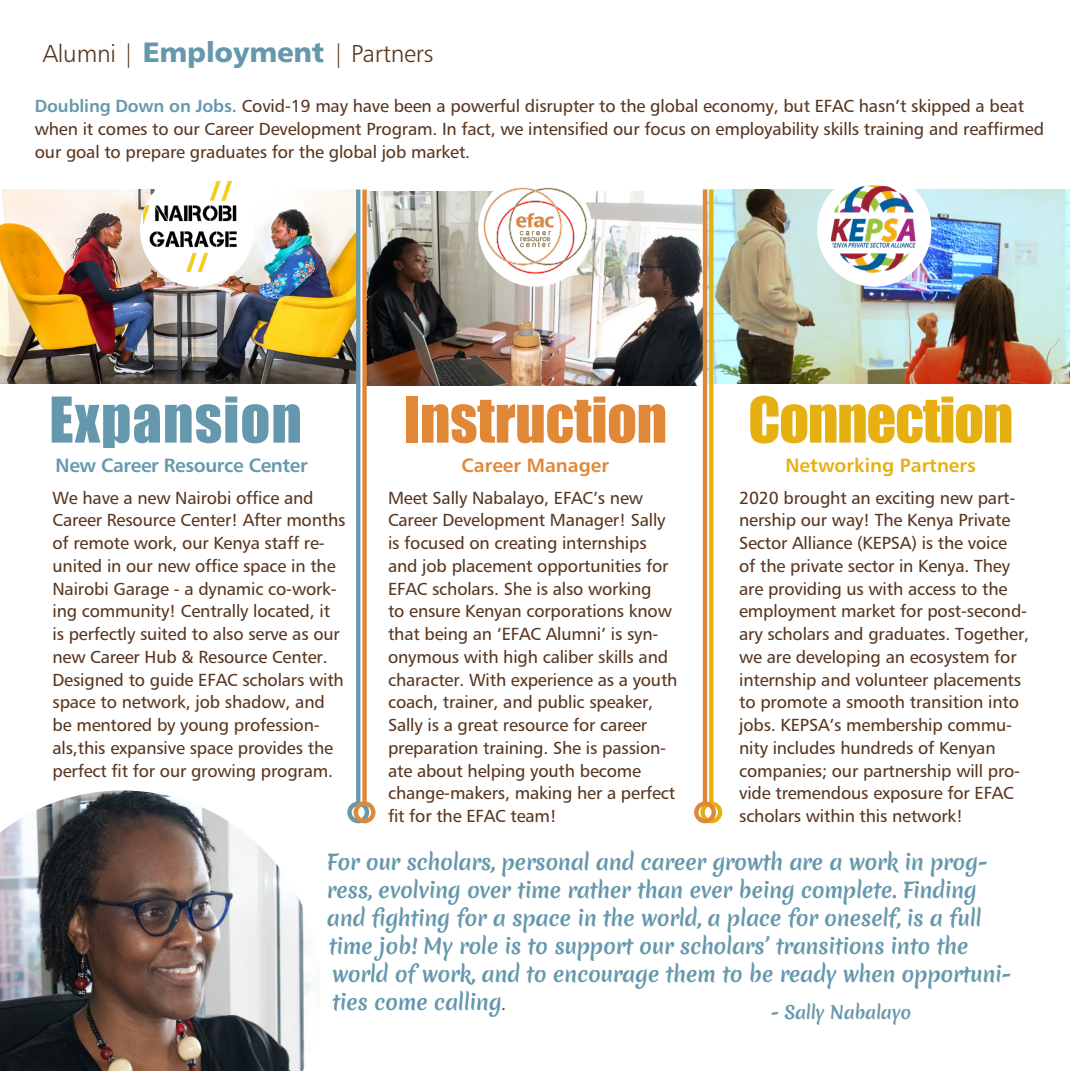
<style>
.page{position:relative;width:1071px;height:1071px;background:#fff}
.page>*{position:absolute;margin:0;border:0;box-sizing:border-box;transform-origin:0 0}
.t1{font:58.27px "Impact";letter-spacing:-.005em;color:#e08738}
.t2{font:58.27px "Impact";letter-spacing:-.02em;color:#e7b012}
.t3{font:58.27px "Impact";letter-spacing:.02em;color:#6698ad}
.t4{font:24.5px "Humanist 777 BT Light B";letter-spacing:-.01em;color:#59361f}
.t5{font:700 21px/28px "Merienda";letter-spacing:-.02em;color:#6698ad}
.t6{font:19.25px "Humanist 777 BT Bold B";letter-spacing:-.02em;color:#6698ad}
.t7{font:19.25px "Humanist 777 BT Bold B";color:#e7b012}
.t8{font:19.25px "Humanist 777 BT Bold B";color:#e08738}
.t9{font:17.5px/22.8px "Humanist 777 BT Roman B";letter-spacing:-.01em;color:#59361f}
.t10{font:700 17.5px "Merienda";letter-spacing:-.02em;color:#6698ad}
.s1{font-family:"Humanist 777 BT Black B";font-size:28px;color:#6698ad}
.s2{font-family:"Humanist 777 BT Bold B";color:#6698ad}
.s3{font-family:"Humanist 777 BT Roman B";font-weight:400;font-size:17.5px;color:#59361f}
</style>
<div class="page">
<img style="left:0;top:190px;width:356px;height:194px">
<img style="left:367px;top:191px;width:336px;height:195px">
<img style="left:707px;top:190px;width:362px;height:194px">
<hr style="left:356px;top:190px;width:4px;height:614px;background:#6698ad">
<div style="left:347px;top:801px;width:22px;height:22px;border:4px solid #6698ad;border-radius:50%"></div>
<div style="left:362px;top:190px;width:5px;height:614px;background:#e08738"></div>
<div style="left:354px;top:801px;width:22px;height:22px;border:4px solid #e08738;border-radius:50%"></div>
<div style="left:709px;top:190px;width:5px;height:614px;background:#e7b012"></div>
<div style="left:700px;top:801px;width:22px;height:22px;border:4px solid #e7b012;border-radius:50%"></div>
<hr style="left:703px;top:190px;width:4px;height:614px;background:#e08738">
<div style="left:694px;top:801px;width:22px;height:22px;border:4px solid #e08738;border-radius:50%"></div>
<div style="left:478px;top:173px;width:114px;height:114px;background:#fff;border-radius:50%"></div>
<img style="left:481px;top:187px;width:109px;height:94px">
<div style="left:817px;top:173px;width:114px;height:114px;background:#fff;border-radius:50%"></div>
<img style="left:830px;top:185px;width:89px;height:88px">
<div style="left:140px;top:173px;width:114px;height:114px;background:#fff;border-radius:50%"></div>
<img style="left:144px;top:182px;width:105px;height:89px">
<img style="left:0;top:790px;width:317px;height:281px">
<h2 class="t4" style="left:42px;top:38px;width:392px">Alumni | <span class="s1">Employment</span> | Partners</h2>
<p class="t9" style="left:35px;top:95px;width:1011px"><span class="s2">Doubling Down on Jobs.</span> Covid-19 may have been a powerful disrupter to the global economy, but EFAC hasn’t skipped a beat when it comes to our Career Development Program. In fact, we intensified our focus on employability skills training and reaffirmed our goal to prepare graduates for the global job market.</p>
<h1 class="t3" style="left:49px;top:375px;width:254px">Expansion</h1>
<p class="t6" style="left:56px;top:453px;width:254px">New Career Resource Center</p>
<p class="t9" style="left:52px;top:486px;width:295px">We have a new Nairobi office and Career Resource Center! After months of remote work, our Kenya staff re&shy;united in our new office space in the Nairobi Garage - a dynamic co-work&shy;ing community! Centrally located, it is perfectly suited to also serve as our new Career Hub &amp; Resource Center.<br>Designed to guide EFAC scholars with space to network, job shadow, and be mentored by young profession&shy;als,this expansive space provides the perfect fit for our growing program.</p>
<h1 class="t1" style="left:403px;top:375px;width:265px">Instruction</h1>
<p class="t8" style="left:462px;top:453px;width:149px">Career Manager</p>
<h1 class="t2" style="left:748px;top:375px;width:267px">Connection</h1>
<p class="t7" style="left:786px;top:453px;width:192px">Networking Partners</p>
<p class="t9" style="left:388px;top:486px;width:291px">Meet Sally Nabalayo, EFAC’s new Career Development Manager! Sally is focused on creating internships and job placement opportunities for EFAC scholars. She is also working<br>to ensure Kenyan corporations know that being an ‘EFAC Alumni’ is syn&shy;onymous with high caliber skills and character. With experience as a youth coach, trainer, and public speaker, Sally is a great resource for career preparation training. She is passion&shy;ate about helping youth become change-makers, making her a perfect fit for the EFAC team!</p>
<p class="t9" style="left:739px;top:486px;width:292px">2020 brought an exciting new part&shy;nership our way! The Kenya Private Sector Alliance (KEPSA) is the voice<br>of the private sector in Kenya. They are providing us with access to the employment market for post-second&shy;ary scholars and graduates. Together, we are developing an ecosystem for internship and volunteer placements to promote a smooth transition into jobs. KEPSA’s membership commu&shy;nity includes hundreds of Kenyan companies; our partnership will pro&shy;vide tremendous exposure for EFAC scholars within this network!</p>
<p class="t5" style="left:327px;top:848px;width:686px">For our scholars, personal and career growth are a work in prog&shy;ress, evolving over time rather than ever being complete. Finding and fighting for a space in the world, a place for oneself, is a full time job! My role is to support our scholars’ transitions into the world of work, and to encourage them to be ready when opportuni&shy;ties come calling<span class="s3">.</span></p>
<p class="t10" style="left:771px;top:1000px;width:142px">- Sally Nabalayo</p>
</div>
